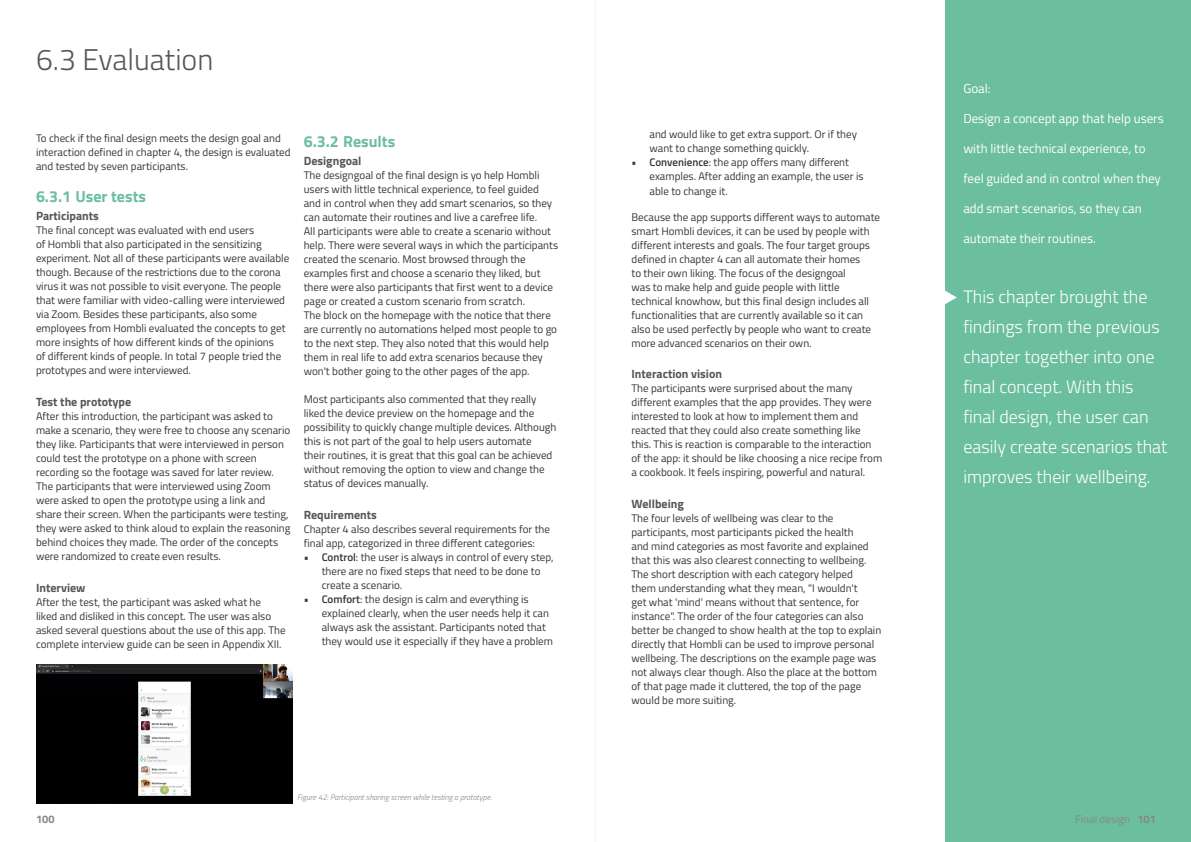
<style>
.page{position:relative;width:1191px;height:842px;background:#fff}
.page>*{position:absolute;margin:0;border:0;box-sizing:border-box;transform-origin:0 0}
.t1{font:300 30px "Titillium Web";color:#575756}
.t2{font:300 18px/30px "Titillium Web";color:#fff}
.t3{font:700 16px "Titillium Web";color:#6bbe9f}
.t4{font:13px "Titillium Web";color:#fff}
.t5{font:700 12px "Titillium Web";color:#575756}
.t6{font:11px/14px "Titillium Web";color:#363636}
.t7{font:11px "Titillium Web";color:#878787}
.t8{font:700 11px "Titillium Web";color:#878787}
.t9{font:italic 300 8px "Titillium Web";color:#878787}
.s1{font-weight:600}
.s2{font-weight:700}
</style>
<div class="page">
<hr style="left:594px;top:0;width:2px;height:842px;background:#f8f8f8">
<img style="left:36px;top:664px;width:256px;height:139px">
<div style="left:945px;top:0;width:246px;height:842px;background:#6bbe9f"></div>
<svg style="left:945px;top:290px;width:11px;height:14px"></svg>
<h1 class="t1" style="left:36px;top:38px;width:179px">6.3 Evaluation</h1>
<p class="t6" style="left:36px;top:130px;width:256px">To check if the final design meets the design goal and interaction defined in chapter 4, the design is evaluated and tested by seven participants.</p>
<h3 class="t3" style="left:36px;top:184px;width:111px">6.3.1 User tests</h3>
<p class="t5" style="left:36px;top:206px;width:64px">Participants</p>
<p class="t6" style="left:36px;top:222px;width:255px">The final concept was evaluated with end users<br>of Hombli that also participated in the sensitizing experiment. Not all of these participants were available though. Because of the restrictions due to the corona virus it was not possible to visit everyone. The people that were familiar with video-calling were interviewed via Zoom. Besides these participants, also some employees from Hombli evaluated the concepts to get more insights of how different kinds of the opinions<br>of different kinds of people. In total 7 people tried the prototypes and were interviewed.</p>
<p class="t5" style="left:36px;top:392px;width:97px">Test the prototype</p>
<p class="t6" style="left:36px;top:408px;width:256px">After this introduction, the participant was asked to make a scenario, they were free to choose any scenario they like. Participants that were interviewed in person could test the prototype on a phone with screen recording so the footage was saved for later review.<br>The participants that were interviewed using Zoom were asked to open the prototype using a link and share their screen. When the participants were testing, they were asked to think aloud to explain the reasoning behind choices they made. The order of the concepts were randomized to create even results.</p>
<p class="t5" style="left:36px;top:578px;width:51px">Interview</p>
<p class="t6" style="left:36px;top:594px;width:251px">After the test, the participant was asked what he<br>liked and disliked in this concept. The user was also asked several questions about the use of this app. The complete interview guide can be seen in Appendix XII.</p>
<h3 class="t3" style="left:304px;top:129px;width:93px">6.3.2 Results</h3>
<p class="t5" style="left:304px;top:152px;width:59px">Designgoal</p>
<p class="t6" style="left:304px;top:168px;width:256px">The designgoal of the final design is yo help Hombli users with little technical experience, to feel guided and in control when they add smart scenarios, so they can automate their routines and live a carefree life.<br>All participants were able to create a scenario without help. There were several ways in which the participants created the scenario. Most browsed through the examples first and choose a scenario they liked, but there were also participants that first went to a device page or created a custom scenario from scratch.<br>The block on the homepage with the notice that there are currently no automations helped most people to go to the next step. They also noted that this would help them in real life to add extra scenarios because they won't bother going to the other pages of the app.</p>
<p class="t6" style="left:304px;top:392px;width:254px">Most participants also commented that they really liked the device preview on the homepage and the possibility to quickly change multiple devices. Although this is not part of the goal to help users automate<br>their routines, it is great that this goal can be achieved without removing the option to view and change the status of devices manually.</p>
<p class="t5" style="left:304px;top:506px;width:75px">Requirements</p>
<p class="t6" style="left:304px;top:522px;width:248px">Chapter 4 also describes several requirements for the final app, categorized in three different categories:</p>
<p class="t6" style="left:322px;top:550px;width:233px;text-indent:-18px"><span class="s1">• Control</span>: the user is always in control of every step, there are no fixed steps that need to be done to create a scenario.</p>
<p class="t6" style="left:322px;top:592px;width:233px;text-indent:-18px"><span class="s1">• Comfort</span>: the design is calm and everything is explained clearly, when the user needs help it can always ask the assistant. Participants noted that they would use it especially if they have a problem</p>
<p class="t9" style="left:297px;top:791px;width:196px">Figure 42: Participant sharing screen while testing a prototype.</p>
<p class="t6" style="left:649px;top:127px;width:209px">and would like to get extra support. Or if they want to change something quickly.</p>
<p class="t6" style="left:649px;top:155px;width:216px;text-indent:-18px"><span class="s1">• Convenience</span>: the app offers many different examples. After adding an example, the user is able to change it.</p>
<p class="t6" style="left:631px;top:210px;width:250px">Because the app supports different ways to automate smart Hombli devices, it can be used by people with different interests and goals. The four target groups defined in chapter 4 can all automate their homes<br>to their own liking. The focus of the designgoal<br>was to make help and guide people with little technical knowhow, but this final design includes all functionalities that are currently available so it can also be used perfectly by people who want to create more advanced scenarios on their own.</p>
<p class="t5" style="left:631px;top:365px;width:92px">Interaction vision</p>
<p class="t6" style="left:631px;top:381px;width:252px">The participants were surprised about the many different examples that the app provides. They were interested to look at how to implement them and reacted that they could also create something like this. This is reaction is comparable to the interaction of the app: it should be like choosing a nice recipe from a cookbook. It feels inspiring, powerful and natural.</p>
<p class="t5" style="left:631px;top:495px;width:54px">Wellbeing</p>
<p class="t6" style="left:631px;top:511px;width:251px">The four levels of wellbeing was clear to the participants, most participants picked the health<br>and mind categories as most favorite and explained that this was also clearest connecting to wellbeing.<br>The short description with each category helped<br>them understanding what they mean, "I wouldn't<br>get what 'mind' means without that sentence, for instance". The order of the four categories can also better be changed to show health at the top to explain directly that Hombli can be used to improve personal wellbeing. The descriptions on the example page was not always clear though. Also the place at the bottom of that page made it cluttered, the top of the page would be more suiting.</p>
<p class="t4" style="left:963px;top:79px;width:29px">Goal:</p>
<p class="t4" style="left:963px;top:109px;width:202px">Design a concept app that help users</p>
<p class="t4" style="left:963px;top:139px;width:184px">with little technical experience, to</p>
<p class="t4" style="left:963px;top:169px;width:199px">feel guided and in control when they</p>
<p class="t4" style="left:963px;top:199px;width:180px">add smart scenarios, so they can</p>
<p class="t4" style="left:963px;top:229px;width:134px">automate their routines.</p>
<h2 class="t2" style="left:963px;top:281px;width:206px">This chapter brought the findings from the previous chapter together into one final concept. With this final design, the user can easily create scenarios that improves their wellbeing.</h2>
<p class="t8" style="left:36px;top:811px;width:20px">100</p>
<p class="t7" style="left:1075px;top:811px;width:82px">Final design <span class="s2">101</span></p>
</div>
